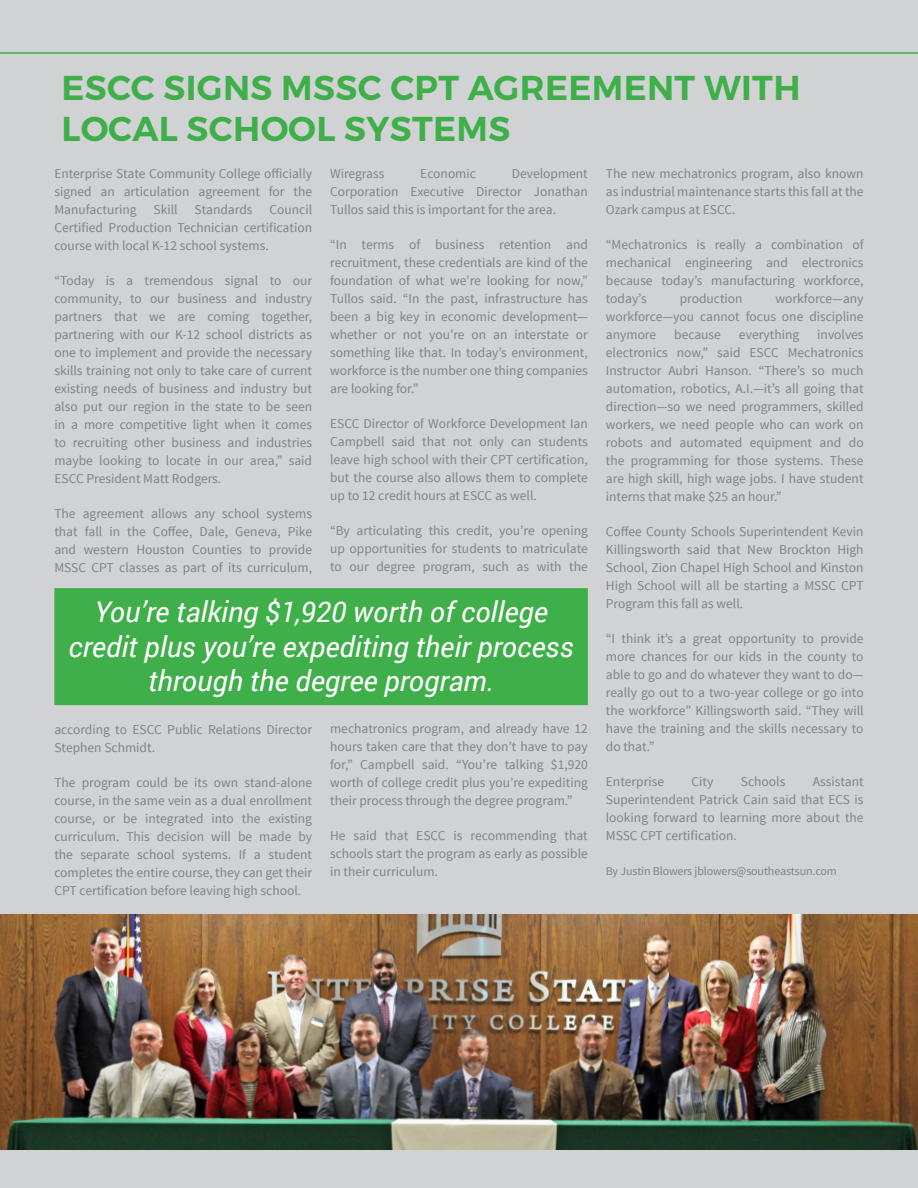
<style>
.page{position:relative;width:918px;height:1188px;background:#d1d2d4}
.page>*{position:absolute;margin:0;border:0;box-sizing:border-box;transform-origin:0 0}
.Sub_headline_16{font:600 34.5px "Montserrat";letter-spacing:.01em;color:#3eaf49}
.Body_Quote{font:italic 28.5px/34.2px "Roboto";color:#fff;text-align:center}
.body_text{font:13.5px/18px "Source Sans Pro";color:#808285;text-align:justify}
.body_text-2{font:12px "Source Sans Pro";letter-spacing:-.01em;color:#808285}
</style>
<div class="page">
<hr style="left:0;top:52px;width:918px;height:2px;background:#3eaf49">
<div style="left:57px;top:590px;width:529px;height:113px;background:#3eaf49"></div>
<div style="left:54px;top:588px;width:534px;height:117px;border:4px solid #3eaf49"></div>
<img style="left:0;top:914px;width:918px;height:236px">
<p class="Sub_headline_16" style="left:61px;top:66px;width:741px">ESCC SIGNS MSSC CPT AGREEMENT WITH</p>
<p class="Sub_headline_16" style="left:61px;top:107px;width:451px">LOCAL SCHOOL SYSTEMS</p>
<p class="body_text" style="left:54px;top:165px;width:259px">Enterprise State Community College officially signed an articulation agreement for the Manufacturing</p>
<p class="body_text" style="left:54px;top:201px;width:259px;text-indent:215px">Council Certified Production Technician certification course with local K-12 school systems.</p>
<p class="body_text" style="left:54px;top:272px;width:259px">“Today is a tremendous signal to our community, to our business and industry partners that we are coming together, partnering with our K-12 school districts as one to implement and provide the necessary skills training not only to take care of current existing needs of business and industry but also put our region in the state to be seen in a more competitive light when it comes to recruiting other business and industries maybe looking to locate in our area,” said ESCC President Matt Rodgers.</p>
<p class="body_text" style="left:54px;top:505px;width:259px">The agreement allows any school systems that fall in the Coffee, Dale, Geneva, Pike and western Houston Counties to provide MSSC CPT classes as part of its curriculum,</p>
<p class="body_text" style="left:154px;top:201px;width:26px">Skill</p>
<p class="body_text" style="left:195px;top:201px;width:59px">Standards</p>
<p class="body_text" style="left:330px;top:165px;width:259px;text-indent:182px">Development Corporation Executive Director Jonathan Tullos said this is important for the area.</p>
<p class="body_text" style="left:330px;top:236px;width:259px">“In terms of business retention and recruitment, these credentials are kind of the foundation of what we’re looking for now,” Tullos said. “In the past, infrastructure has been a big key in economic development— whether or not you’re on an interstate or something like that. In today’s environment, workforce is the number one thing companies are looking for.”</p>
<p class="body_text" style="left:330px;top:415px;width:259px">ESCC Director of Workforce Development Ian Campbell said that not only can students leave high school with their CPT certification, but the course also allows them to complete up to 12 credit hours at ESCC as well.</p>
<p class="body_text" style="left:330px;top:522px;width:259px">“By articulating this credit, you’re opening up opportunities for students to matriculate to our degree program, such as with the</p>
<p class="body_text" style="left:330px;top:165px;width:56px">Wiregrass</p>
<p class="body_text" style="left:420px;top:165px;width:57px">Economic</p>
<p class="Body_Quote" style="left:69px;top:594px;width:507px">You’re talking $1,920 worth of college credit plus you’re expediting their process through the degree program.</p>
<p class="body_text" style="left:54px;top:721px;width:259px">according to ESCC Public Relations Director<br>Stephen Schmidt.</p>
<p class="body_text" style="left:54px;top:774px;width:259px">The program could be its own stand-alone course, in the same vein as a dual enrollment course, or be integrated into the existing curriculum. This decision will be made by the separate school systems. If a student completes the entire course, they can get their CPT certification before leaving high school.</p>
<p class="body_text" style="left:330px;top:720px;width:259px">mechatronics program, and already have 12 hours taken care that they don’t have to pay for,” Campbell said. “You’re talking $1,920 worth of college credit plus you’re expediting their process through the degree program.”</p>
<p class="body_text" style="left:330px;top:827px;width:259px">He said that ESCC is recommending that schools start the program as early as possible in their curriculum.</p>
<p class="body_text" style="left:606px;top:165px;width:259px">The new mechatronics program, also known as industrial maintenance starts this fall at the Ozark campus at ESCC.</p>
<p class="body_text" style="left:606px;top:236px;width:259px">“Mechatronics is really a combination of mechanical engineering and electronics because today’s manufacturing workforce, today’s</p>
<p class="body_text" style="left:606px;top:290px;width:259px;text-indent:170px">workforce—any workforce—you cannot focus one discipline anymore</p>
<p class="body_text" style="left:680px;top:290px;width:64px">production</p>
<p class="body_text" style="left:606px;top:326px;width:259px;text-indent:211px">involves electronics now,” said ESCC Mechatronics Instructor Aubri Hanson. “There’s so much automation, robotics, A.I.—it’s all going that direction—so we need programmers, skilled workers, we need people who can work on robots and automated equipment and do the programming for those systems. These are high skill, high wage jobs. I have student interns that make $25 an hour.”</p>
<p class="body_text" style="left:606px;top:523px;width:259px">Coffee County Schools Superintendent Kevin Killingsworth said that New Brockton High School, Zion Chapel High School and Kinston High School will all be starting a MSSC CPT Program this fall as well.</p>
<p class="body_text" style="left:606px;top:630px;width:259px">“I think it’s a great opportunity to provide more chances for our kids in the county to able to go and do whatever they want to do— really go out to a two-year college or go into the workforce” Killingsworth said. “They will have the training and the skills necessary to do that.”</p>
<p class="body_text" style="left:606px;top:773px;width:60px">Enterprise</p>
<p class="body_text" style="left:692px;top:773px;width:23px">City</p>
<p class="body_text" style="left:741px;top:773px;width:46px">Schools</p>
<p class="body_text" style="left:674px;top:326px;width:48px">because</p>
<p class="body_text" style="left:739px;top:326px;width:62px">everything</p>
<p class="body_text" style="left:606px;top:773px;width:259px;text-indent:207px">Assistant Superintendent Patrick Cain said that ECS is looking forward to learning more about the MSSC CPT certification.</p>
<p class="body_text-2" style="left:606px;top:863px;width:233px">By Justin Blowers jblowers@southeastsun.com</p>
</div>
